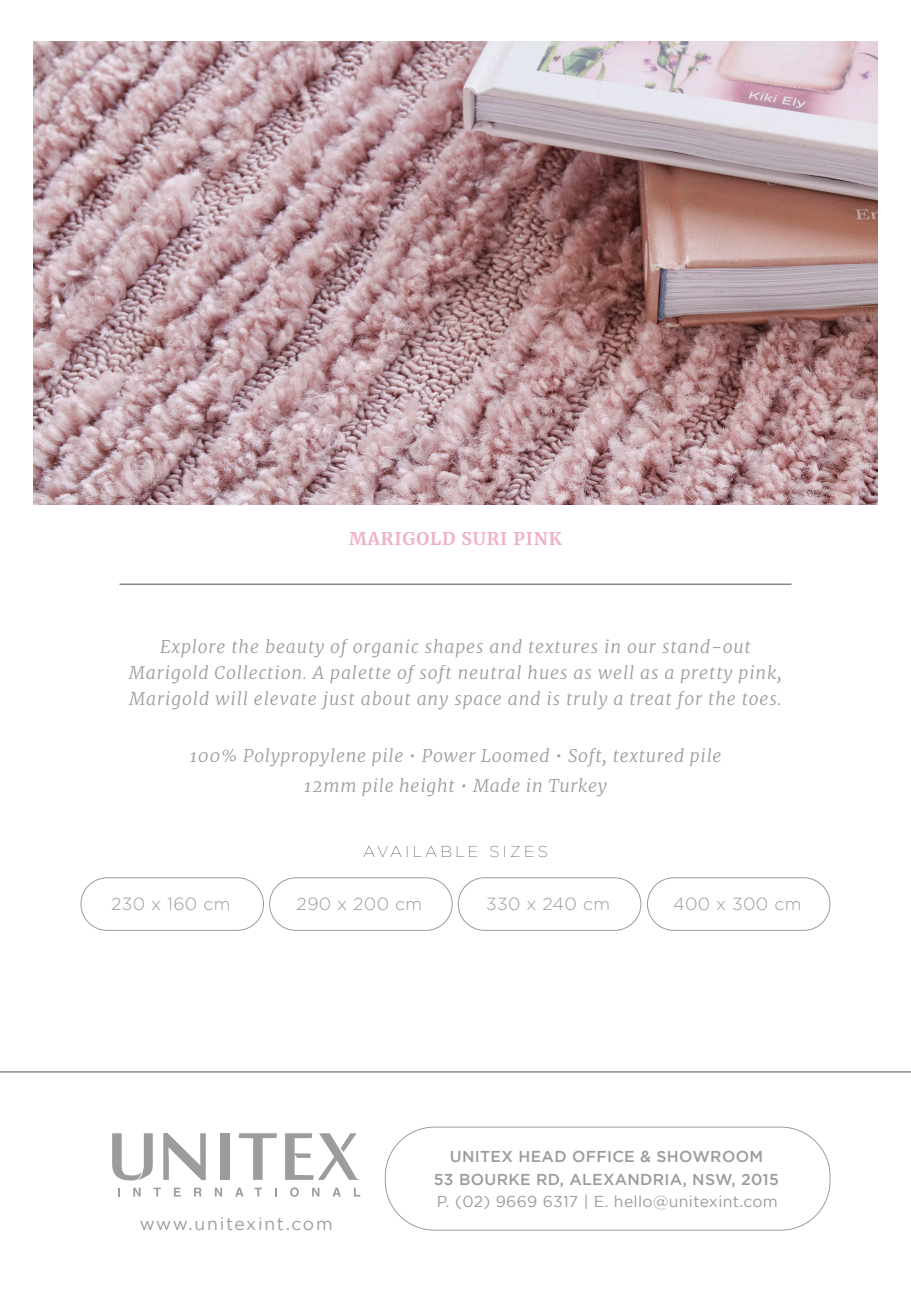
<style>
.page{position:relative;width:911px;height:1295px;background:#fff}
.page>*{position:absolute;margin:0;border:0;box-sizing:border-box;transform-origin:0 0}
.t1{font:italic 300 17.5px/26.2px "Merriweather";letter-spacing:.05em;color:#9a9c9d;text-align:center}
.t2{font:300 17.5px "Gotham";letter-spacing:.02em;color:#9a9c9d}
.t3{font:17.5px "Gotham";letter-spacing:.1em;color:#9a9c9d}
.t4{font:700 17.5px "Merriweather";letter-spacing:.05em;color:#f0b1c2}
.t5{font:500 15.75px/22.8px "Gotham";letter-spacing:.02em;color:#9a9c9d;text-align:center}
.t6{font:15.75px "Gotham";letter-spacing:.02em;color:#9a9c9d}
.t7{font:100 15.75px "Gotham";letter-spacing:.21em;color:#231f20}
</style>
<div class="page">
<img style="left:33px;top:42px;width:844px;height:462px">
<div style="left:80px;top:877px;width:184px;height:53px;border:1px solid #9a9c9d;border-radius:26px"></div>
<div style="left:269px;top:877px;width:183px;height:53px;border:1px solid #9a9c9d;border-radius:26px"></div>
<div style="left:457px;top:877px;width:184px;height:53px;border:1px solid #9a9c9d;border-radius:26px"></div>
<div style="left:646px;top:877px;width:184px;height:53px;border:1px solid #9a9c9d;border-radius:26px"></div>
<div style="left:384px;top:1126px;width:446px;height:104px;border:1px solid #9a9c9d;border-radius:49px"></div>
<svg style="left:133px;top:1187px;width:7px;height:9px"></svg>
<svg style="left:153px;top:1187px;width:8px;height:9px"></svg>
<svg style="left:174px;top:1187px;width:7px;height:9px"></svg>
<svg style="left:194px;top:1187px;width:7px;height:9px"></svg>
<svg style="left:215px;top:1187px;width:7px;height:9px"></svg>
<svg style="left:235px;top:1187px;width:8px;height:9px"></svg>
<svg style="left:254px;top:1187px;width:8px;height:9px"></svg>
<svg style="left:275px;top:1188px;width:2px;height:8px"></svg>
<svg style="left:290px;top:1187px;width:8px;height:9px"></svg>
<svg style="left:312px;top:1187px;width:7px;height:9px"></svg>
<svg style="left:332px;top:1187px;width:9px;height:9px"></svg>
<svg style="left:354px;top:1187px;width:6px;height:9px"></svg>
<svg style="left:285px;top:1133px;width:73px;height:46px"></svg>
<svg style="left:239px;top:1133px;width:38px;height:46px"></svg>
<div style="left:220px;top:1133px;width:9px;height:46px;background:#9a9c9d"></div>
<svg style="left:163px;top:1133px;width:43px;height:47px"></svg>
<svg style="left:112px;top:1133px;width:41px;height:47px"></svg>
<hr style="left:119px;top:583px;width:672px;height:1px;background:#4f5151">
<hr style="left:0;top:1071px;width:910px;height:1px;background:#4f5151">
<p class="t4" style="left:349px;top:527px;width:214px">MARIGOLD SURI PINK</p>
<p class="t1" style="left:129px;top:633px;width:654px">Explore the beauty of organic shapes and textures in our stand-out<br>Marigold Collection. A palette of soft neutral hues as well as a pretty pink,<br>Marigold will elevate just about any space and is truly a treat for the toes.</p>
<p class="t1" style="left:189px;top:740px;width:533px;line-height:29.8px">100% Polypropylene pile • Power Loomed • Soft, textured pile<br>12mm pile height • Made in Turkey</p>
<p class="t7" style="left:363px;top:842px;width:186px">AVAILABLE SIZES</p>
<p class="t2" style="left:111px;top:894px;width:121px">230 x 160 cm</p>
<p class="t2" style="left:296px;top:894px;width:127px">290 x 200 cm</p>
<p class="t2" style="left:486px;top:894px;width:125px">330 x 240 cm</p>
<p class="t2" style="left:672px;top:894px;width:130px">400 x 300 cm</p>
<p class="t3" style="left:140px;top:1213px;width:194px">www.unitexint.com</p>
<p class="t5" style="left:433px;top:1144px;width:346px">UNITEX HEAD OFFICE &amp; SHOWROOM<br>53 BOURKE RD, ALEXANDRIA, NSW, 2015</p>
<p class="t6" style="left:436px;top:1192px;width:342px">P. (02) 9669 6317 | E. hello@unitexint.com</p>
</div>
